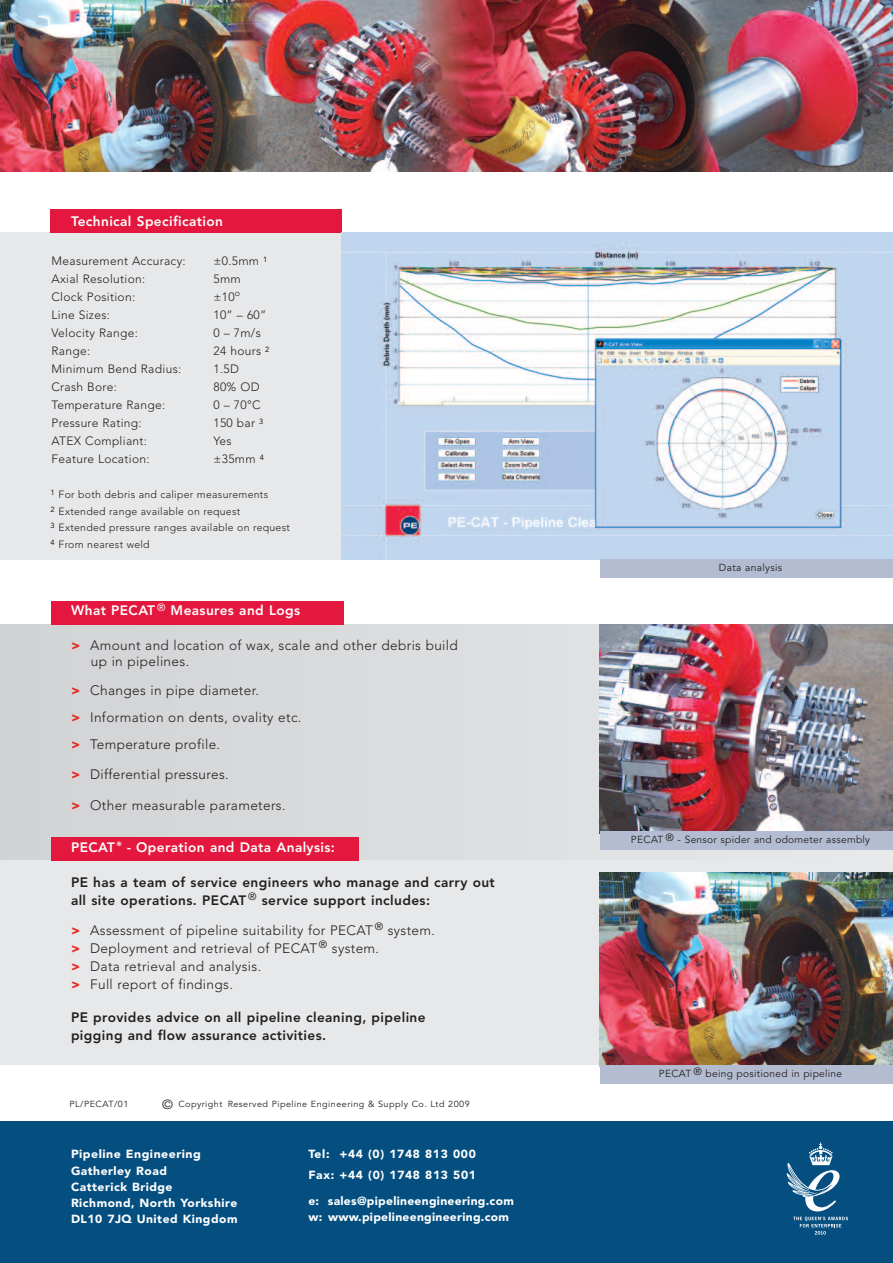
<style>
.page{position:relative;width:893px;height:1263px;background:#fff}
.page>*{position:absolute;margin:0;border:0;box-sizing:border-box;transform-origin:0 0}
.t1{font:300 13.65px/18px "Avenir";letter-spacing:.025em;color:#231f20}
.t2{font:800 13.65px/17.5px "Avenir";letter-spacing:.03em;color:#231f20}
.t3{font:800 13.65px "Avenir";letter-spacing:.03em;color:#fff}
.t4{font:300 12px "Avenir";letter-spacing:.025em;color:#231f20}
.t5{font:900 11.7px/20.5px "Avenir";letter-spacing:.04em;color:#fff}
.t6{font:900 11.7px/16px "Avenir";letter-spacing:.04em;color:#fff;scale:1.05 1}
.t7{font:300 10.5px/16.5px "Avenir";letter-spacing:.025em;color:#231f20}
.t8{font:10.2px "Avenir";letter-spacing:.03em;color:#231f20}
.t9{font:8.85px "Avenir";letter-spacing:.05em;color:#231f20}
.t10{font:900 6px "Avenir";color:#fff}
.s1{font-weight:900;color:#ea2924}
.s2{font-size:13.2px}
</style>
<div class="page">
<div style="left:0;top:624px;width:893px;height:244px;background:#d9dadc"></div>
<div style="left:0;top:861px;width:893px;height:204px;background:#e7e8e9"></div>
<div style="left:0;top:232px;width:893px;height:328px;background:#e7e8e9"></div>
<div style="left:51px;top:209px;width:291px;height:23px;background:#e4183e"></div>
<div style="left:0;top:1121px;width:893px;height:142px;background:#044f80"></div>
<img style="left:0;top:0;width:893px;height:172px">
<img style="left:342px;top:232px;width:551px;height:328px">
<div style="left:51px;top:601px;width:293px;height:23px;background:#e4183e"></div>
<div style="left:51px;top:837px;width:307px;height:23px;background:#e4183e"></div>
<img style="left:600px;top:624px;width:293px;height:207px">
<img style="left:600px;top:872px;width:293px;height:193px">
<div style="left:600px;top:559px;width:293px;height:19px;background:#b4bcd1"></div>
<div style="left:600px;top:1065px;width:293px;height:19px;background:#b4bcd1"></div>
<div style="left:600px;top:831px;width:293px;height:19px;background:#b4bcd1"></div>
<svg style="left:787px;top:1142px;width:52px;height:69px"></svg>
<svg style="left:793px;top:1217px;width:55px;height:17px"></svg>
<p class="t3" style="left:71px;top:215px;width:154px">Technical Specification</p>
<p class="t4" style="left:52px;top:256px;width:136px">Measurement Accuracy:</p>
<p class="t4" style="left:214px;top:256px;width:55px">±0.5mm <sup>1</sup></p>
<p class="t4" style="left:52px;top:274px;width:95px">Axial Resolution:</p>
<p class="t4" style="left:214px;top:274px;width:29px">5mm</p>
<p class="t4" style="left:52px;top:292px;width:85px">Clock Position:</p>
<p class="t4" style="left:214px;top:292px;width:28px">±10<sup>o</sup></p>
<p class="t4" style="left:52px;top:310px;width:60px">Line Sizes:</p>
<p class="t4" style="left:214px;top:310px;width:54px">10” – 60”</p>
<p class="t4" style="left:52px;top:328px;width:88px">Velocity Range:</p>
<p class="t4" style="left:214px;top:328px;width:49px">0 – 7m/s</p>
<p class="t4" style="left:52px;top:346px;width:40px">Range:</p>
<p class="t4" style="left:214px;top:346px;width:57px">24 hours <sup>2</sup></p>
<p class="t4" style="left:52px;top:364px;width:131px">Minimum Bend Radius:</p>
<p class="t4" style="left:214px;top:364px;width:27px">1.5D</p>
<p class="t4" style="left:52px;top:382px;width:67px">Crash Bore:</p>
<p class="t4" style="left:214px;top:382px;width:48px">80% OD</p>
<p class="t4" style="left:52px;top:400px;width:115px">Temperature Range:</p>
<p class="t4" style="left:214px;top:400px;width:49px">0 – 70°C</p>
<p class="t4" style="left:52px;top:418px;width:92px">Pressure Rating:</p>
<p class="t4" style="left:214px;top:418px;width:51px">150 bar <sup>3</sup></p>
<p class="t4" style="left:52px;top:436px;width:97px">ATEX Compliant:</p>
<p class="t4" style="left:214px;top:436px;width:20px">Yes</p>
<p class="t4" style="left:52px;top:454px;width:100px">Feature Location:</p>
<p class="t4" style="left:214px;top:454px;width:52px">±35mm <sup>4</sup></p>
<p class="t7" style="left:50px;top:487px;width:241px"><sup>1</sup> For both debris and caliper measurements<br><sup>2</sup> Extended range available on request<br><sup>3</sup> Extended pressure ranges available on request <sup>4</sup> From nearest weld</p>
<p class="t3" style="left:71px;top:605px;width:231px">What PECAT <sup>®</sup> Measures and Logs</p>
<p class="t1" style="left:91px;top:638px;width:369px;line-height:16.5px;text-indent:-20px"><span class="s1">&gt;</span> Amount and location of wax, scale and other debris build up in pipelines.</p>
<p class="t1" style="left:71px;top:678px;width:232px;line-height:27px"><span class="s1">&gt;</span> Changes in pipe diameter.<br><span class="s1">&gt;</span> Information on dents, ovality etc. <span class="s1">&gt;</span> Temperature profile.</p>
<p class="t1" style="left:71px;top:766px;width:159px"><span class="s1">&gt;</span> Differential pressures.</p>
<p class="t1" style="left:71px;top:798px;width:216px"><span class="s1">&gt;</span> Other measurable parameters.</p>
<p class="t3" style="left:71px;top:841px;width:45px">PECAT</p>
<p class="t10" style="left:117px;top:841px;width:6px">®</p>
<p class="t3" style="left:127px;top:841px;width:210px">- Operation and Data Analysis:</p>
<p class="t2" style="left:71px;top:875px;width:425px">PE has a team of service engineers who manage and carry out all site operations. PECAT <sup>®</sup> service support includes:</p>
<p class="t1" style="left:71px;top:922px;width:366px"><span class="s1">&gt;</span> Assessment of pipeline suitability for PECAT <sup>®</sup> system. <span class="s1">&gt;</span> Deployment and retrieval of PECAT <sup>®</sup> system.<br><span class="s1">&gt;</span> Data retrieval and analysis.<br><span class="s1">&gt;</span> Full report of findings.</p>
<p class="t2" style="left:71px;top:1009px;width:356px;line-height:18px">PE provides advice on all pipeline cleaning, pipeline pigging and flow assurance activities.</p>
<p class="t9" style="left:70px;top:1101px;width:60px">PL/PECAT/01</p>
<p class="t9" style="left:162px;top:1100px;width:309px"><span class="s2">©</span> Copyright Reserved Pipeline Engineering &amp; Supply Co. Ltd 2009</p>
<p class="t6" style="left:71px;top:1147px;width:160px">Pipeline Engineering<br>Gatherley Road<br>Catterick Bridge<br>Richmond, North Yorkshire<br>DL10 7JQ United Kingdom</p>
<p class="t5" style="left:308px;top:1145px;width:169px">Tel: +44 (0) 1748 813 000<br>Fax: +44 (0) 1748 813 501</p>
<p class="t5" style="left:308px;top:1194px;width:207px;line-height:16px">e: sales@pipelineengineering.com w: www.pipelineengineering.com</p>
<p class="t8" style="left:719px;top:564px;width:65px">Data analysis</p>
<p class="t8" style="left:631px;top:836px;width:241px">PECAT <sup>®</sup> - Sensor spider and odometer assembly</p>
<p class="t8" style="left:659px;top:1070px;width:185px">PECAT <sup>®</sup> being positioned in pipeline</p>
</div>
